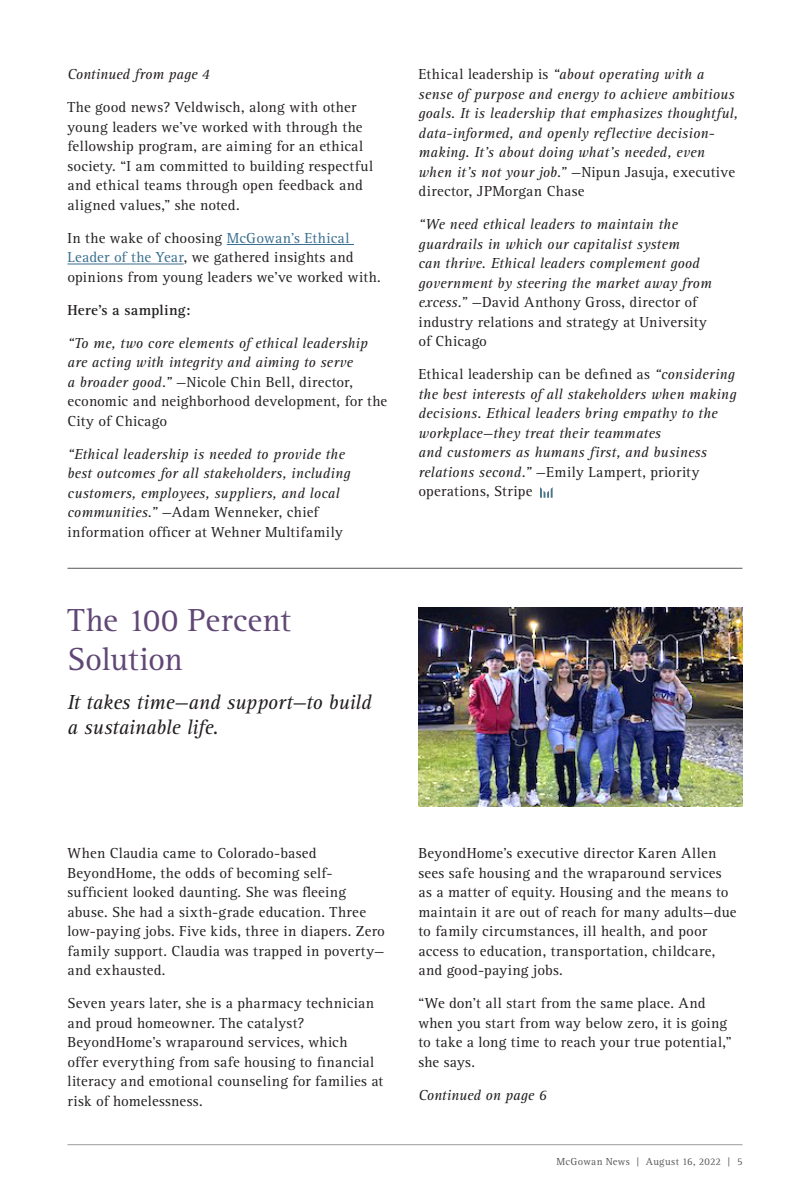
<style>
.page{position:relative;width:810px;height:1188px;background:#fff}
.page>*{position:absolute;margin:0;border:0;box-sizing:border-box;transform-origin:0 0}
.Body_Copy{font:33px/39.6px "Rotis Serif";letter-spacing:-.005em;color:#604775}
.Body_Copy-2{font:italic 21px/25.2px "Rotis Serif";letter-spacing:-.01em;color:#231f20}
.Body_Copy-3{font:15px/19.5px "Rotis Serif";letter-spacing:.015em;color:#231f20}
.Body_Copy-4{font:italic 15px/19.5px "Rotis Serif";letter-spacing:.005em;color:#231f20}
.Body_Copy-5{font:700 15px "Rotis Serif";letter-spacing:.015em;color:#231f20}
.Body_Copy-6{font:10.5px "Rotis Serif";letter-spacing:.025em;color:#57585a}
.s1{color:#386e8f}
.s2{font-style:normal}
</style>
<div class="page">
<hr style="left:227px;top:244px;width:127px;height:1px;background:#386e8f">
<hr style="left:68px;top:264px;width:116px;height:1px;background:#386e8f">
<svg style="left:540px;top:487px;width:13px;height:11px"></svg>
<img style="left:419px;top:607px;width:324px;height:199px">
<hr style="left:68px;top:568px;width:674px;height:1px;background:#57585a">
<hr style="left:68px;top:1144px;width:674px;height:1px;background:#9b9b9b">
<p class="Body_Copy-4" style="left:68px;top:65px;width:144px">Continued from page 4</p>
<p class="Body_Copy-3" style="left:68px;top:98px;width:307px">The good news? Veldwisch, along with other young leaders we’ve worked with through the fellowship program, are aiming for an ethical society. “I am committed to building respectful and ethical teams through open feedback and aligned values,” she noted.</p>
<p class="Body_Copy-3" style="left:68px;top:229px;width:315px">In the wake of choosing <span class="s1">McGowan’s Ethical<br>Leader of the Year</span>, we gathered insights and opinions from young leaders we’ve worked with.</p>
<p class="Body_Copy-5" style="left:68px;top:301px;width:124px">Here’s a sampling:</p>
<p class="Body_Copy-4" style="left:68px;top:334px;width:321px">“To me, two core elements of ethical leadership are acting with integrity and aiming to serve<br>a broader good.” <span class="s2">—Nicole Chin Bell, director, economic and neighborhood development, for the City of Chicago</span></p>
<p class="Body_Copy-4" style="left:68px;top:445px;width:284px">“Ethical leadership is needed to provide the best outcomes for all stakeholders, including customers, employees, suppliers, and local communities.” <span class="s2">—Adam Wenneker, chief information officer at Wehner Multifamily</span></p>
<p class="Body_Copy" style="left:68px;top:601px;width:225px">The 100 Percent<br>Solution</p>
<p class="Body_Copy-2" style="left:68px;top:690px;width:306px">It takes time—and support—to build a sustainable life.</p>
<p class="Body_Copy-4" style="left:418px;top:65px;width:321px"><span class="s2">Ethical leadership is</span> “about operating with a sense of purpose and energy to achieve ambitious goals. It is leadership that emphasizes thoughtful, data-informed, and openly reflective decision&shy;making. It’s about doing what’s needed, even when it’s not your job.” <span class="s2">—Nipun Jasuja, executive director, JPMorgan Chase</span></p>
<p class="Body_Copy-4" style="left:418px;top:215px;width:295px">“We need ethical leaders to maintain the guardrails in which our capitalist system<br>can thrive. Ethical leaders complement good government by steering the market away from excess.” <span class="s2">—David Anthony Gross, director of industry relations and strategy at University of Chicago</span></p>
<p class="Body_Copy-4" style="left:418px;top:365px;width:319px"><span class="s2">Ethical leadership can be defined as</span> “considering the best interests of all stakeholders when making decisions. Ethical leaders bring empathy to the workplace—they treat their teammates<br>and customers as humans first, and business relations second.” <span class="s2">—Emily Lampert, priority operations, Stripe</span></p>
<p class="Body_Copy-3" style="left:68px;top:844px;width:319px">When Claudia came to Colorado-based BeyondHome, the odds of becoming self&shy;sufficient looked daunting. She was fleeing abuse. She had a sixth-grade education. Three low-paying jobs. Five kids, three in diapers. Zero family support. Claudia was trapped in poverty— and exhausted.</p>
<p class="Body_Copy-3" style="left:68px;top:994px;width:317px">Seven years later, she is a pharmacy technician and proud homeowner. The catalyst?<br>BeyondHome’s wraparound services, which<br>offer everything from safe housing to financial literacy and emotional counseling for families at risk of homelessness.</p>
<p class="Body_Copy-3" style="left:418px;top:844px;width:320px">BeyondHome’s executive director Karen Allen sees safe housing and the wraparound services as a matter of equity. Housing and the means to maintain it are out of reach for many adults—due to family circumstances, ill health, and poor access to education, transportation, childcare, and good-paying jobs.</p>
<p class="Body_Copy-3" style="left:418px;top:994px;width:315px">“We don’t all start from the same place. And when you start from way below zero, it is going to take a long time to reach your true potential,” she says.</p>
<p class="Body_Copy-4" style="left:418px;top:1085px;width:130px">Continued on page 6</p>
<p class="Body_Copy-6" style="left:557px;top:1156px;width:187px">McGowan News | August 16, 2022 | 5</p>
</div>
